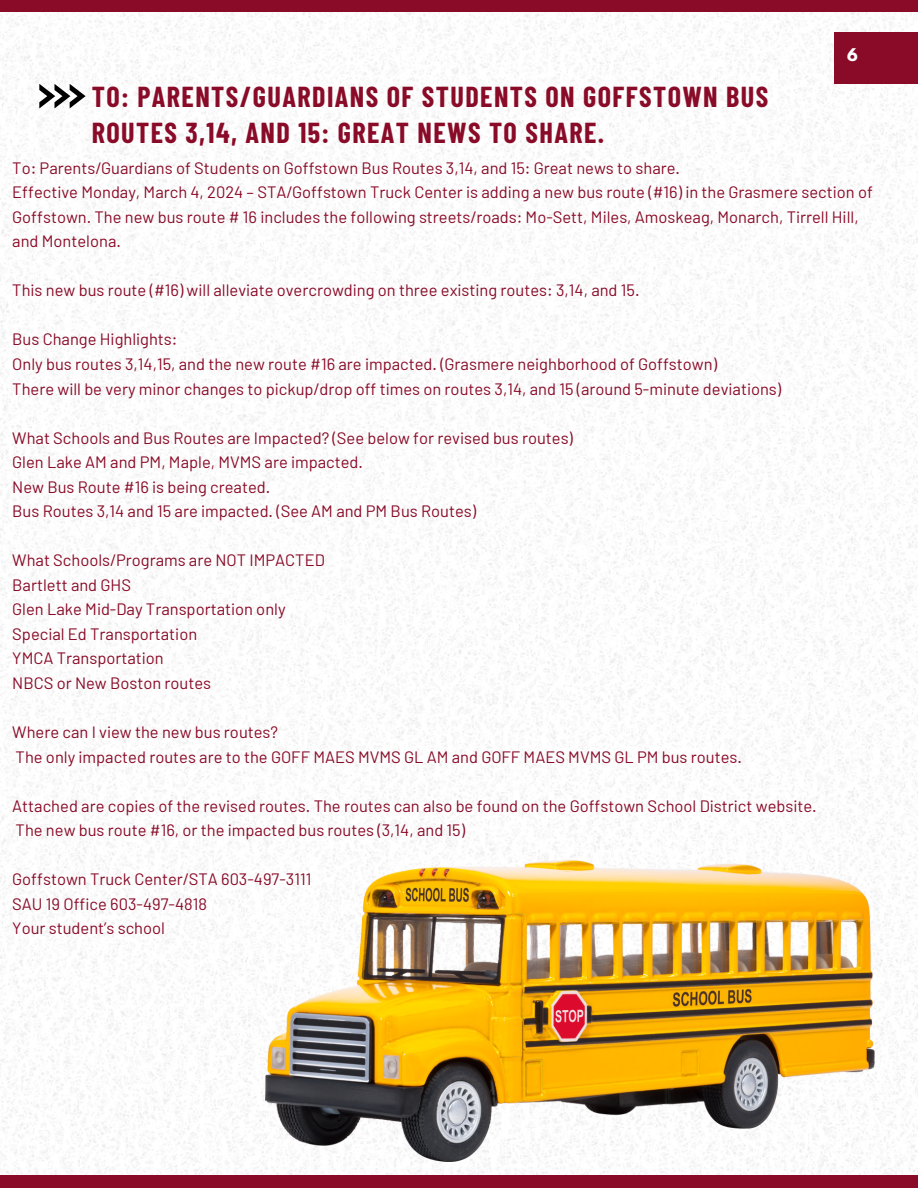
<style>
.page{position:relative;width:918px;height:1188px;background:#fff}
.page>*{position:absolute;margin:0;border:0;box-sizing:border-box;transform-origin:0 0}
.t1{font:700 28.2px/36px "Barlow Condensed";letter-spacing:.05em;color:#890b28}
.t2{font:16.5px/24.6px "Barlow";color:#890b28}
.t3{font:700 15.45px "League Spartan";color:#fff}
</style>
<div class="page">
<img style="left:0;top:12px;width:918px;height:1163px">
<div style="left:0;top:0;width:918px;height:12px;background:#890b28"></div>
<div style="left:0;top:1175px;width:918px;height:13px;background:#890b28"></div>
<div style="left:834px;top:32px;width:84px;height:52px;background:#890b28"></div>
<svg style="left:39px;top:84px;width:46px;height:24px"></svg>
<img style="left:265px;top:860px;width:610px;height:302px">
<h1 class="t1" style="left:92px;top:77px;width:678px">TO: PARENTS/GUARDIANS OF STUDENTS ON GOFFSTOWN BUS<br>ROUTES 3,14, AND 15: GREAT NEWS TO SHARE.</h1>
<p class="t3" style="left:847px;top:47px;width:12px">6</p>
<p class="t2" style="left:12px;top:155px;width:862px">To: Parents/Guardians of Students on Goffstown Bus Routes 3,14, and 15: Great news to share.<br>Effective Monday, March 4, 2024 – STA/Goffstown Truck Center is adding a new bus route (#16) in the Grasmere section of Goffstown. The new bus route # 16 includes the following streets/roads: Mo-Sett, Miles, Amoskeag, Monarch, Tirrell Hill, and Montelona.</p>
<p class="t2" style="left:12px;top:277px;width:629px">This new bus route (#16) will alleviate overcrowding on three existing routes: 3,14, and 15.</p>
<p class="t2" style="left:12px;top:327px;width:770px">Bus Change Highlights:<br>Only bus routes 3,14,15, and the new route #16 are impacted. (Grasmere neighborhood of Goffstown)<br>There will be very minor changes to pickup/drop off times on routes 3,14, and 15 (around 5-minute deviations)</p>
<p class="t2" style="left:12px;top:425px;width:562px">What Schools and Bus Routes are Impacted? (See below for revised bus routes)<br>Glen Lake AM and PM, Maple, MVMS are impacted.<br>New Bus Route #16 is being created.<br>Bus Routes 3,14 and 15 are impacted. (See AM and PM Bus Routes)</p>
<p class="t2" style="left:12px;top:547px;width:314px">What Schools/Programs are NOT IMPACTED<br>Bartlett and GHS<br>Glen Lake Mid-Day Transportation only<br>Special Ed Transportation<br>YMCA Transportation<br>NBCS or New Boston routes</p>
<p class="t2" style="left:12px;top:719px;width:731px">Where can I view the new bus routes?<br>The only impacted routes are to the GOFF MAES MVMS GL AM and GOFF MAES MVMS GL PM bus routes.</p>
<p class="t2" style="left:12px;top:793px;width:806px">Attached are copies of the revised routes. The routes can also be found on the Goffstown School District website.<br>The new bus route #16, or the impacted bus routes (3,14, and 15)</p>
<p class="t2" style="left:12px;top:866px;width:301px">Goffstown Truck Center/STA 603-497-3111<br>SAU 19 Office 603-497-4818<br>Your student’s school</p>
</div>
